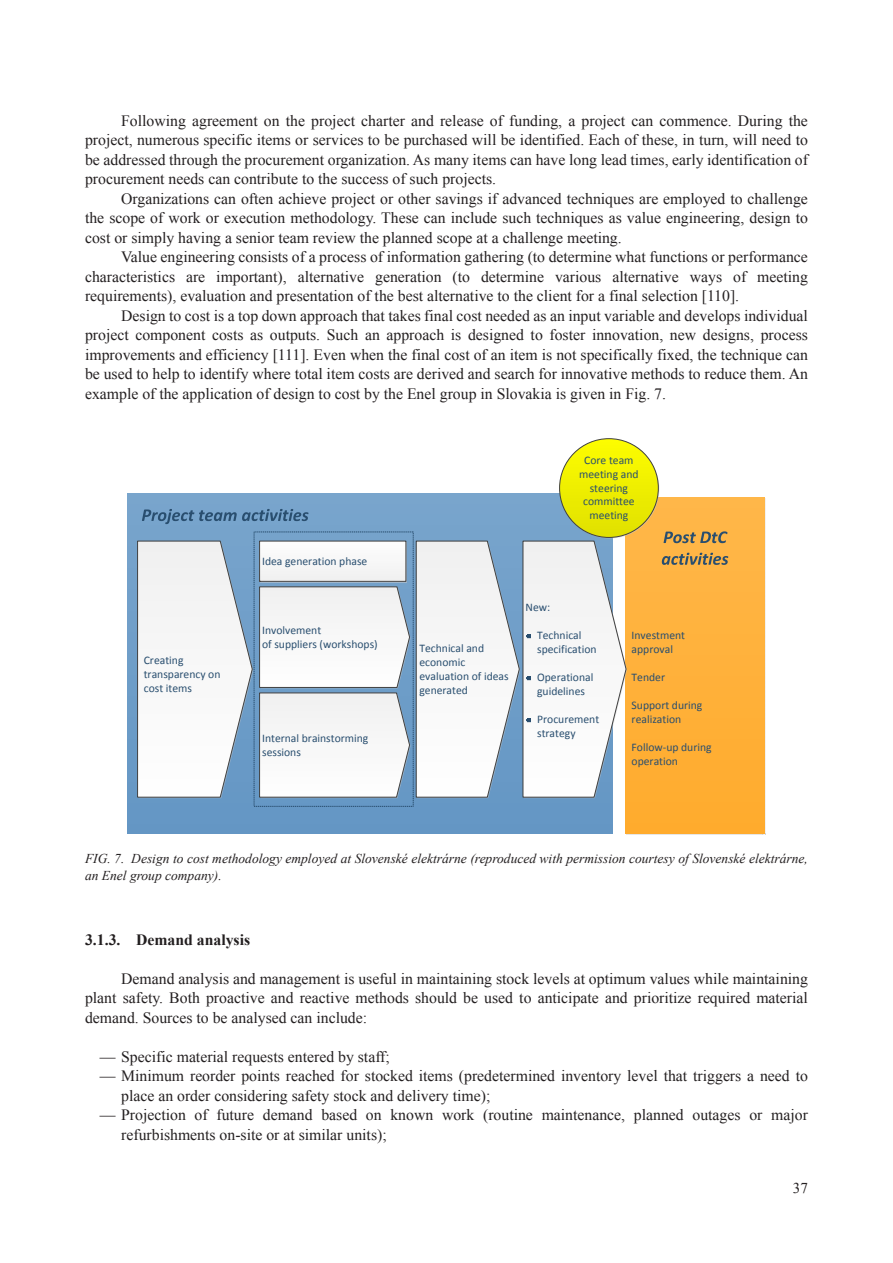
<style>
.page{position:relative;width:893px;height:1263px;background:#fff}
.page>*{position:absolute;margin:0;border:0;box-sizing:border-box;transform-origin:0 0}
.t1{font:15.75px/19.5px "Times New Roman";color:#231f20;text-align:justify}
.t2{font:700 15.75px "Times New Roman";color:#231f20}
.t3{font:15px "Times New Roman";color:#231f20}
.t4{font:italic 13.5px/17.2px "Times New Roman";color:#231f20}
.t5{font:11.55px/14px "Calibri";color:#294e6f}
</style>
<div class="page">
<svg style="left:128px;top:493px;width:485px;height:341px;background:#6c9bc5"></svg>
<div style="left:626px;top:497px;width:138px;height:337px;background:linear-gradient(to right,#ffb039,#ffb13b)"></div>
<svg style="left:137px;top:541px;width:116px;height:256px"></svg>
<div style="left:260px;top:541px;width:146px;height:40px;background:#f7f7f7"></div>
<svg style="left:259px;top:581px;width:151px;height:216px"></svg>
<svg style="left:416px;top:541px;width:210px;height:256px"></svg>
<img style="left:526px;top:634px;width:4px;height:25px">
<img style="left:526px;top:676px;width:4px;height:25px">
<img style="left:526px;top:718px;width:4px;height:25px">
<svg style="left:664px;top:531px;width:63px;height:12px"></svg>
<svg style="left:662px;top:553px;width:66px;height:12px"></svg>
<svg style="left:142px;top:509px;width:166px;height:15px;background:#5f89af"></svg>
<img style="left:560px;top:439px;width:99px;height:99px">
<div style="left:560px;top:439px;width:98px;height:98px;background:linear-gradient(to bottom,#fcfc01,#dfdf01);border-radius:50%"></div>
<p class="t1" style="left:85px;top:111px;width:724px;text-indent:36px">Following agreement on the project charter and release of funding, a project can commence. During the project, numerous specific items or services to be purchased will be identified. Each of these, in turn, will need to be addressed through the procurement organization. As many items can have long lead times, early identification of procurement needs can contribute to the success of such projects.</p>
<p class="t1" style="left:85px;top:189px;width:724px;text-indent:36px">Organizations can often achieve project or other savings if advanced techniques are employed to challenge the scope of work or execution methodology. These can include such techniques as value engineering, design to cost or simply having a senior team review the planned scope at a challenge meeting.</p>
<p class="t1" style="left:85px;top:247px;width:724px;text-indent:36px">Value engineering consists of a process of information gathering (to determine what functions or performance characteristics are important), alternative generation (to determine various alternative ways of meeting requirements), evaluation and presentation of the best alternative to the client for a final selection [110].</p>
<p class="t1" style="left:85px;top:306px;width:724px;text-indent:36px">Design to cost is a top down approach that takes final cost needed as an input variable and develops individual project component costs as outputs. Such an approach is designed to foster innovation, new designs, process improvements and efficiency [111]. Even when the final cost of an item is not specifically fixed, the technique can be used to help to identify where total item costs are derived and search for innovative methods to reduce them. An example of the application of design to cost by the Enel group in Slovakia is given in Fig. 7.</p>
<p class="t5" style="left:144px;top:653px;width:78px">Creating transparency on cost items</p>
<p class="t5" style="left:262px;top:554px;width:107px">Idea generation phase</p>
<p class="t5" style="left:262px;top:623px;width:117px">Involvement<br>of suppliers (workshops)</p>
<p class="t5" style="left:262px;top:731px;width:108px">Internal brainstorming sessions</p>
<p class="t5" style="left:579px;top:453px;width:61px;text-align:center">Core team meeting and steering committee meeting</p>
<p class="t5" style="left:419px;top:641px;width:91px">Technical and economic evaluation of ideas generated</p>
<p class="t5" style="left:525px;top:601px;width:26px">New:</p>
<p class="t5" style="left:537px;top:629px;width:61px">Technical specification</p>
<p class="t5" style="left:537px;top:671px;width:58px">Operational guidelines</p>
<p class="t5" style="left:537px;top:713px;width:64px">Procurement strategy</p>
<p class="t5" style="left:632px;top:628px;width:55px">Investment approval</p>
<p class="t5" style="left:632px;top:670px;width:35px">Tender</p>
<p class="t5" style="left:632px;top:698px;width:72px">Support during realization</p>
<p class="t5" style="left:632px;top:740px;width:82px">Follow-up during operation</p>
<p class="t4" style="left:85px;top:849px;width:724px">FIG. 7. Design to cost methodology employed at Slovenské elektrárne (reproduced with permission courtesy of Slovenské elektrárne, an Enel group company).</p>
<p class="t2" style="left:85px;top:929px;width:167px">3.1.3. Demand analysis</p>
<p class="t1" style="left:85px;top:969px;width:724px;text-indent:36px">Demand analysis and management is useful in maintaining stock levels at optimum values while maintaining plant safety. Both proactive and reactive methods should be used to anticipate and prioritize required material demand. Sources to be analysed can include:</p>
<p class="t1" style="left:100px;top:1047px;width:291px">— Specific material requests entered by staff;</p>
<p class="t1" style="left:121px;top:1066px;width:688px;text-indent:-21px">— Minimum reorder points reached for stocked items (predetermined inventory level that triggers a need to place an order considering safety stock and delivery time);</p>
<p class="t1" style="left:121px;top:1105px;width:688px;text-indent:-21px">— Projection of future demand based on known work (routine maintenance, planned outages or major refurbishments on-site or at similar units);</p>
<p class="t3" style="left:793px;top:1177px;width:16px">37</p>
</div>
